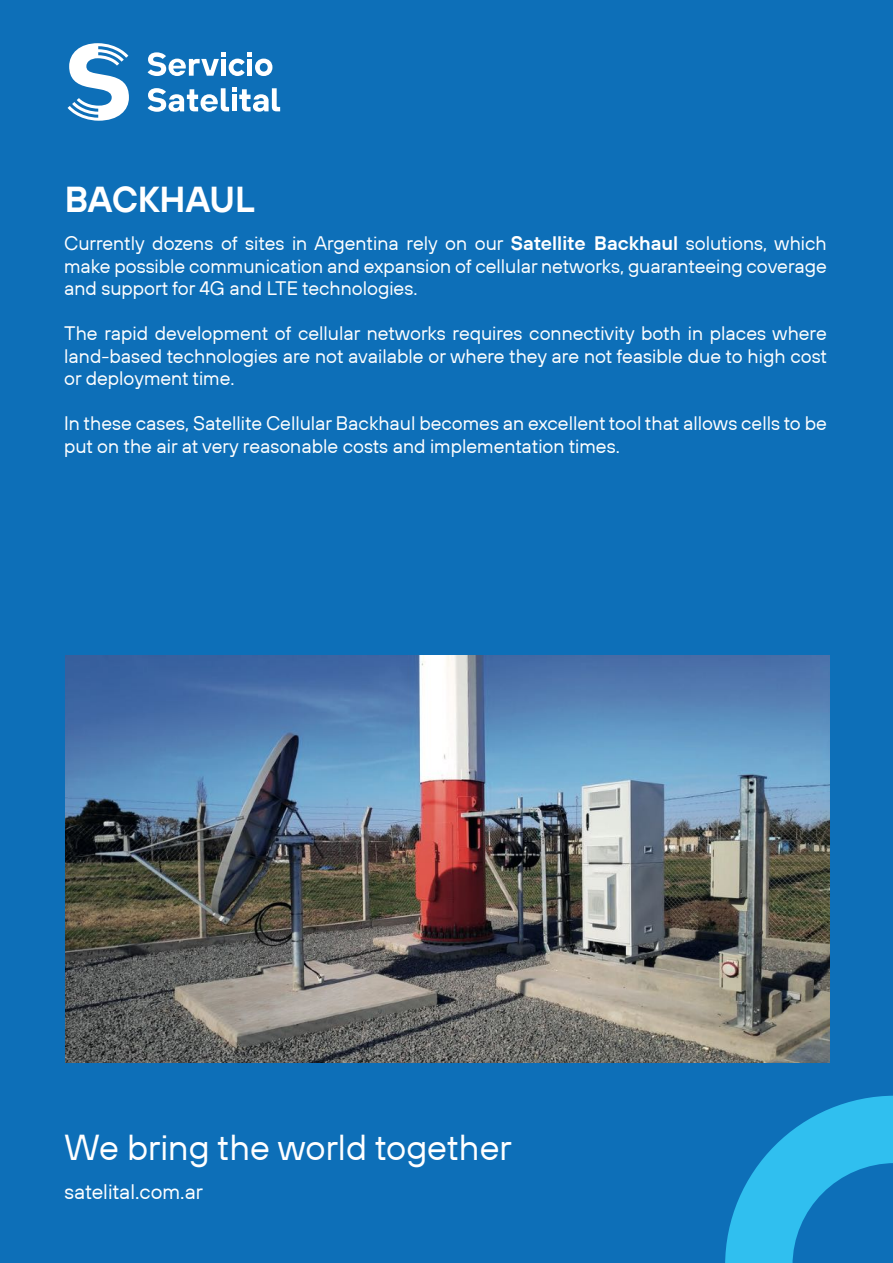
<style>
.page{position:relative;width:893px;height:1263px;background:#0d6fb8}
.page>*{position:absolute;margin:0;border:0;box-sizing:border-box;transform-origin:0 0}
.t1{font:36px "TT Hoves";color:#fff}
.t2{font:600 36px "TT Hoves";color:#fff}
.t3{font:21px "TT Hoves";color:#fff}
.t4{font:19.5px/22.5px "TT Hoves";color:#fff;text-align:justify}
.s1{font-weight:600}
</style>
<div class="page">
<svg style="left:725px;top:1096px;width:168px;height:167px"></svg>
<svg style="left:148px;top:88px;width:132px;height:24px"></svg>
<svg style="left:148px;top:52px;width:124px;height:24px"></svg>
<svg style="left:68px;top:43px;width:61px;height:78px"></svg>
<img style="left:65px;top:655px;width:765px;height:408px">
<h1 class="t2" style="left:65px;top:176px;width:191px">BACKHAUL</h1>
<p class="t4" style="left:64px;top:232px;width:764px">Currently dozens of sites in Argentina rely on our <span class="s1">Satellite Backhaul</span> solutions, which make possible communication and expansion of cellular networks, guaranteeing coverage and support for 4G and LTE technologies.</p>
<p class="t4" style="left:64px;top:322px;width:765px">The rapid development of cellular networks requires connectivity both in places where land-based technologies are not available or where they are not feasible due to high cost or deployment time.</p>
<p class="t4" style="left:64px;top:412px;width:764px">In these cases, Satellite Cellular Backhaul becomes an excellent tool that allows cells to be put on the air at very reasonable costs and implementation times.</p>
<h1 class="t1" style="left:65px;top:1125px;width:449px">We bring the world together</h1>
<p class="t3" style="left:64px;top:1178px;width:140px">satelital.com.ar</p>
</div>
